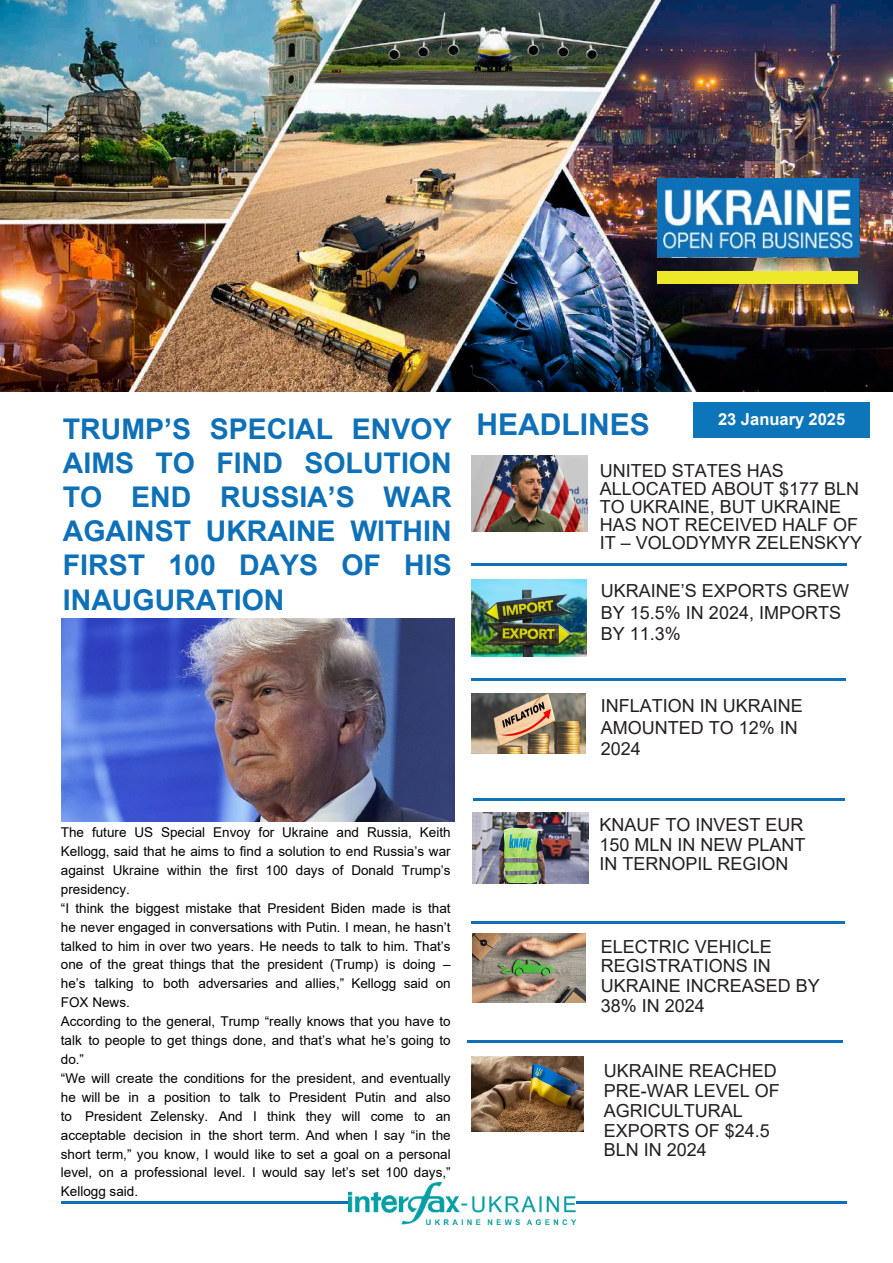
<style>
.page{position:relative;width:893px;height:1263px;background:#fff}
.page>*{position:absolute;margin:0;border:0;box-sizing:border-box;transform-origin:0 0}
.t1{font:700 30px "Arial";color:#0e71b8}
.t2{font:700 28.5px/34.2px "Arial";color:#0e71b8;text-align:justify}
.t3{font:18px/19.8px "Arial";color:#231f20}
.t4{font:700 16.5px "Arial";color:#fff}
.t5{font:13.5px/18.9px "Arial";color:#000}
</style>
<div class="page">
<hr style="left:471px;top:563px;width:376px;height:3px;background:#0e71b8">
<hr style="left:471px;top:678px;width:375px;height:3px;background:#0e71b8">
<hr style="left:473px;top:798px;width:372px;height:3px;background:#0e71b8">
<hr style="left:467px;top:1040px;width:375px;height:3px;background:#0e71b8">
<hr style="left:471px;top:921px;width:374px;height:3px;background:#0e71b8">
<hr style="left:62px;top:1201px;width:785px;height:3px;background:#0e71b8">
<div style="left:693px;top:402px;width:176px;height:36px;background:#0d76bb"></div>
<img style="left:0;top:0;width:893px;height:391px">
<div style="left:657px;top:271px;width:201px;height:12px;background:#ede92a"></div>
<img style="left:471px;top:579px;width:115px;height:78px">
<img style="left:472px;top:693px;width:113px;height:60px">
<img style="left:471px;top:456px;width:116px;height:75px">
<img style="left:657px;top:178px;width:203px;height:79px">
<img style="left:349px;top:1183px;width:227px;height:41px">
<img style="left:472px;top:812px;width:117px;height:72px">
<img style="left:473px;top:934px;width:112px;height:68px">
<img style="left:471px;top:1056px;width:112px;height:75px">
<img style="left:62px;top:619px;width:393px;height:203px">
<h2 class="t2" style="left:63px;top:412px;width:390px">TRUMP’S SPECIAL ENVOY AIMS TO FIND SOLUTION TO END RUSSIA’S WAR AGAINST UKRAINE WITHIN FIRST 100 DAYS OF HIS INAUGURATION</h2>
<p class="t5" style="left:61px;top:823px;width:391px">The future US Special Envoy for Ukraine and Russia, Keith Kellogg, said that he aims to find a solution to end Russia’s war against Ukraine within the first 100 days of Donald Trump’s presidency.<br>“I think the biggest mistake that President Biden made is that he never engaged in conversations with Putin. I mean, he hasn’t talked to him in over two years. He needs to talk to him. That’s one of the great things that the president (Trump) is doing – he’s talking to both adversaries and allies,” Kellogg said on FOX News.<br>According to the general, Trump “really knows that you have to talk to people to get things done, and that’s what he’s going to do.”<br>“We will create the conditions for the president, and eventually he will be in a position to talk to President Putin and also to President Zelensky. And I think they will come to an acceptable decision in the short term. And when I say “in the short term,” you know, I would like to set a goal on a personal level, on a professional level. I would say let’s set 100 days,” Kellogg said.</p>
<h1 class="t1" style="left:477px;top:405px;width:175px">HEADLINES</h1>
<p class="t4" style="left:718px;top:407px;width:129px">23 January 2025</p>
<h3 class="t3" style="left:600px;top:462px;width:264px;line-height:18px">UNITED STATES HAS<br>ALLOCATED ABOUT $177 BLN<br>TO UKRAINE, BUT UKRAINE<br>HAS NOT RECEIVED HALF OF<br>IT – VOLODYMYR ZELENSKYY</h3>
<h3 class="t3" style="left:601px;top:580px;width:250px;line-height:21.6px">UKRAINE’S EXPORTS GREW<br>BY 15.5% IN 2024, IMPORTS<br>BY 11.3%</h3>
<h3 class="t3" style="left:601px;top:695px;width:204px;line-height:21.6px">INFLATION IN UKRAINE<br>AMOUNTED TO 12% IN<br>2024</h3>
<h3 class="t3" style="left:599px;top:814px;width:208px;text-align:justify">KNAUF TO INVEST EUR 150 MLN IN NEW PLANT IN TERNOPIL REGION</h3>
<h3 class="t3" style="left:601px;top:936px;width:221px">ELECTRIC VEHICLE<br>REGISTRATIONS IN<br>UKRAINE INCREASED BY<br>38% IN 2024</h3>
<h3 class="t3" style="left:604px;top:1061px;width:178px">UKRAINE REACHED<br>PRE-WAR LEVEL OF<br>AGRICULTURAL<br>EXPORTS OF $24.5<br>BLN IN 2024</h3>
</div>
